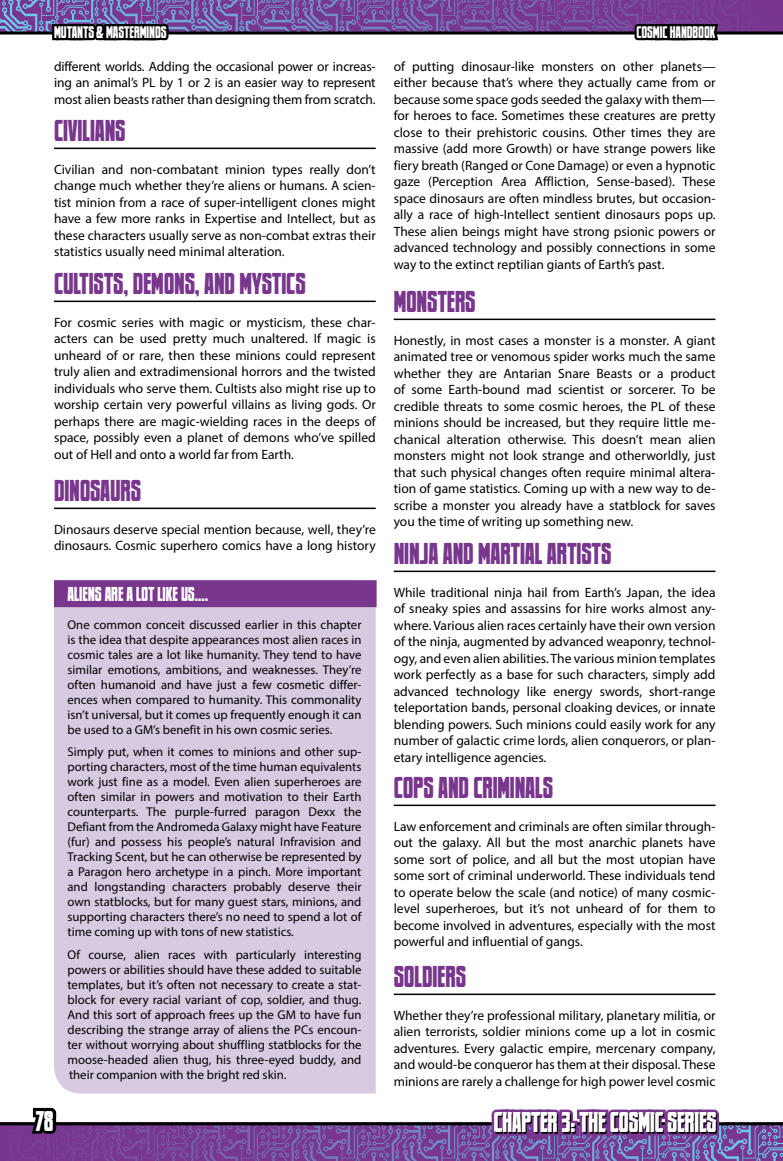
<style>
.page{position:relative;width:783px;height:1161px;background:#fff}
.page>*{position:absolute;margin:0;border:0;box-sizing:border-box;transform-origin:0 0}
.t1{font:27px "Newsflash BB";color:#78368d}
.t2{font:25.5px "Newsflash BB";color:#fff}
.t3{font:18px "Newsflash BB";color:#fff}
.t4{font:15px "Newsflash BB";color:#fff}
.t5{font:13.5px/16.5px "Myriad Pro";color:#000;text-align:justify}
.t6{font:12.75px/15px "Myriad Pro";color:#000;text-align:justify}
</style>
<div class="page">
<hr style="left:54px;top:148px;width:322px;height:1px;background:#000">
<hr style="left:54px;top:301px;width:322px;height:1px;background:#000">
<hr style="left:54px;top:508px;width:322px;height:1px;background:#000">
<hr style="left:394px;top:319px;width:322px;height:1px;background:#000">
<hr style="left:394px;top:571px;width:322px;height:1px;background:#000">
<hr style="left:394px;top:805px;width:322px;height:1px;background:#000">
<hr style="left:394px;top:994px;width:322px;height:1px;background:#000">
<div style="left:54px;top:607px;width:322px;height:487px;background:#d8cbe1"></div>
<div style="left:54px;top:580px;width:323px;height:27px;background:#78368d"></div>
<svg style="left:65px;top:580px;width:144px;height:38px"></svg>
<img style="left:0;top:1125px;width:782px;height:36px">
<img style="left:0;top:0;width:783px;height:32px">
<hr style="left:0;top:1122px;width:783px;height:3px;background:#000">
<hr style="left:0;top:32px;width:783px;height:2px;background:#000">
<hr style="left:782px;top:1122px;width:1px;height:39px;background:#78368d">
<svg style="left:50px;top:0;width:122px;height:41px;background:#4b3f6b"></svg>
<svg style="left:631px;top:0;width:90px;height:41px;background:#4f2b5e"></svg>
<svg style="left:0;top:1107px;width:147px;height:32px"></svg>
<svg style="left:489px;top:1109px;width:235px;height:52px;background:#7959a4"></svg>
<svg style="left:495px;top:1114px;width:222px;height:20px;background:#301738"></svg>
<p class="t4" style="left:54px;top:25px;width:114px">MUTANTS &amp; MASTERMINDS</p>
<p class="t4" style="left:636px;top:25px;width:81px">COSMIC HANDBOOK</p>
<p class="t5" style="left:54px;top:58px;width:323px">different worlds. Adding the occasional power or increas&shy;ing an animal’s PL by 1 or 2 is an easier way to represent most alien beasts rather than designing them from scratch.</p>
<h1 class="t1" style="left:54px;top:118px;width:73px">CIVILIANS</h1>
<p class="t5" style="left:54px;top:161px;width:323px">Civilian and non-combatant minion types really don’t change much whether they’re aliens or humans. A scien&shy;tist minion from a race of super-intelligent clones might have a few more ranks in Expertise and Intellect, but as these characters usually serve as non-combat extras their statistics usually need minimal alteration.</p>
<h1 class="t1" style="left:54px;top:271px;width:253px">CULTISTS, DEMONS, AND MYSTICS</h1>
<p class="t5" style="left:54px;top:314px;width:323px">For cosmic series with magic or mysticism, these char&shy;acters can be used pretty much unaltered. If magic is unheard of or rare, then these minions could represent truly alien and extradimensional horrors and the twisted individuals who serve them. Cultists also might rise up to worship certain very powerful villains as living gods. Or perhaps there are magic-wielding races in the deeps of space, possibly even a planet of demons who’ve spilled out of Hell and onto a world far from Earth.</p>
<h1 class="t1" style="left:54px;top:478px;width:89px">DINOSAURS</h1>
<p class="t5" style="left:54px;top:521px;width:323px">Dinosaurs deserve special mention because, well, they’re dinosaurs. Cosmic superhero comics have a long history</p>
<h3 class="t3" style="left:68px;top:586px;width:142px">ALIENS ARE A LOT LIKE US….</h3>
<p class="t6" style="left:68px;top:617px;width:296px">One common conceit discussed earlier in this chapter is the idea that despite appearances most alien races in cosmic tales are a lot like humanity. They tend to have similar emotions, ambitions, and weaknesses. They’re often humanoid and have just a few cosmetic differ&shy;ences when compared to humanity. This commonality isn’t universal, but it comes up frequently enough it can be used to a GM’s benefit in his own cosmic series.</p>
<p class="t6" style="left:68px;top:744px;width:296px">Simply put, when it comes to minions and other sup&shy;porting characters, most of the time human equivalents work just fine as a model. Even alien superheroes are often similar in powers and motivation to their Earth counterparts. The purple-furred paragon Dexx the Defiant from the Andromeda Galaxy might have Feature (fur) and possess his people’s natural Infravision and Tracking Scent, but he can otherwise be represented by a Paragon hero archetype in a pinch. More important and longstanding characters probably deserve their own statblocks, but for many guest stars, minions, and supporting characters there’s no need to spend a lot of time coming up with tons of new statistics.</p>
<p class="t6" style="left:68px;top:947px;width:296px">Of course, alien races with particularly interesting powers or abilities should have these added to suitable templates, but it’s often not necessary to create a stat&shy;block for every racial variant of cop, soldier, and thug.<br>And this sort of approach frees up the GM to have fun describing the strange array of aliens the PCs encoun&shy;ter without worrying about shuffling statblocks for the moose-headed alien thug, his three-eyed buddy, and their companion with the bright red skin.</p>
<p class="t5" style="left:394px;top:58px;width:323px">of putting dinosaur-like monsters on other planets— either because that’s where they actually came from or because some space gods seeded the galaxy with them— for heroes to face. Sometimes these creatures are pretty close to their prehistoric cousins. Other times they are massive (add more Growth) or have strange powers like fiery breath (Ranged or Cone Damage) or even a hypnotic gaze (Perception Area Affliction, Sense-based). These space dinosaurs are often mindless brutes, but occasion&shy;ally a race of high-Intellect sentient dinosaurs pops up.<br>These alien beings might have strong psionic powers or advanced technology and possibly connections in some way to the extinct reptilian giants of Earth’s past.</p>
<h1 class="t1" style="left:394px;top:289px;width:83px">MONSTERS</h1>
<p class="t5" style="left:394px;top:332px;width:323px">Honestly, in most cases a monster is a monster. A giant animated tree or venomous spider works much the same whether they are Antarian Snare Beasts or a product of some Earth-bound mad scientist or sorcerer. To be credible threats to some cosmic heroes, the PL of these minions should be increased, but they require little me&shy;chanical alteration otherwise. This doesn’t mean alien monsters might not look strange and otherworldly, just that such physical changes often require minimal altera&shy;tion of game statistics. Coming up with a new way to de&shy;scribe a monster you already have a statblock for saves you the time of writing up something new.</p>
<h1 class="t1" style="left:394px;top:541px;width:219px">NINJA AND MARTIAL ARTISTS</h1>
<p class="t5" style="left:394px;top:584px;width:323px">While traditional ninja hail from Earth’s Japan, the idea of sneaky spies and assassins for hire works almost any&shy;where. Various alien races certainly have their own version of the ninja, augmented by advanced weaponry, technol&shy;ogy, and even alien abilities. The various minion templates work perfectly as a base for such characters, simply add advanced technology like energy swords, short-range teleportation bands, personal cloaking devices, or innate blending powers. Such minions could easily work for any number of galactic crime lords, alien conquerors, or plan&shy;etary intelligence agencies.</p>
<h1 class="t1" style="left:394px;top:775px;width:161px">COPS AND CRIMINALS</h1>
<p class="t5" style="left:394px;top:818px;width:323px">Law enforcement and criminals are often similar through&shy;out the galaxy. All but the most anarchic planets have some sort of police, and all but the most utopian have some sort of criminal underworld. These individuals tend to operate below the scale (and notice) of many cosmic&shy;level superheroes, but it’s not unheard of for them to become involved in adventures, especially with the most powerful and influential of gangs.</p>
<h1 class="t1" style="left:394px;top:964px;width:74px">SOLDIERS</h1>
<p class="t5" style="left:394px;top:1007px;width:323px">Whether they’re professional military, planetary militia, or alien terrorists, soldier minions come up a lot in cosmic adventures. Every galactic empire, mercenary company, and would-be conqueror has them at their disposal. These minions are rarely a challenge for high power level cosmic</p>
<h2 class="t2" style="left:36px;top:1109px;width:19px">78</h2>
<h2 class="t2" style="left:494px;top:1111px;width:224px">CHAPTER 3: THE COSMIC SERIES</h2>
</div>
